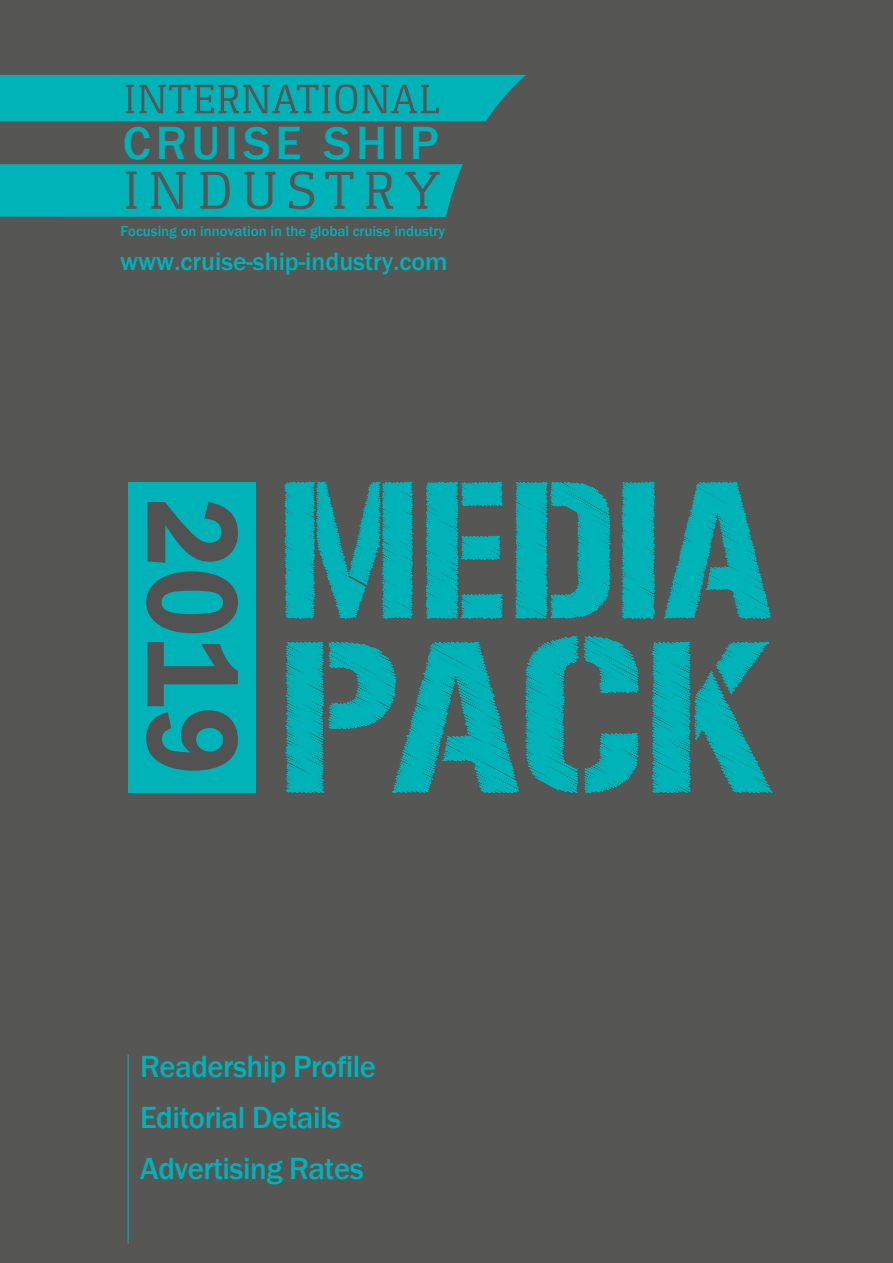
<style>
.page{position:relative;width:893px;height:1263px;background:#565655}
.page>*{position:absolute;margin:0;border:0;box-sizing:border-box;transform-origin:0 0}
.t1{font:600 133.5px "Franklin Got ITC";color:#525252;scale:.89 1}
.t2{font:48px "Franklin Got Md ITC";letter-spacing:.1em;color:#00b3b9}
.t3{font:31.5px/51px "Franklin Got Md ITC";letter-spacing:-.015em;color:#00b3b9}
.t4{font:25.8px "Franklin Got Md ITC";color:#00b3b9}
.t5{font:14.85px "Franklin Got Md ITC";color:#00b3b9}
</style>
<div class="page">
<hr style="left:128px;top:1055px;width:1px;height:189px;background:#00b3b9">
<svg style="left:0;top:75px;width:526px;height:46px;background:#0da4a9"></svg>
<svg style="left:0;top:164px;width:463px;height:53px;background:#0ca5aa"></svg>
<svg style="left:284px;top:481px;width:489px;height:313px"></svg>
<div style="left:129px;top:482px;width:127px;height:310px;background:#00b3b9"></div>
<h2 class="t2" style="left:123px;top:116px;width:318px">CRUISE SHIP</h2>
<p class="t5" style="left:121px;top:223px;width:326px">Focusing on innovation in the global cruise industry</p>
<p class="t4" style="left:120px;top:247px;width:329px">www.cruise-ship-industry.com</p>
<h1 class="t1" style="left:268px;top:498px;width:313px;rotate:90deg">2019</h1>
<p class="t3" style="left:140px;top:1041px;width:237px">Readership Profile<br>Editorial Details<br>Advertising Rates</p>
</div>
